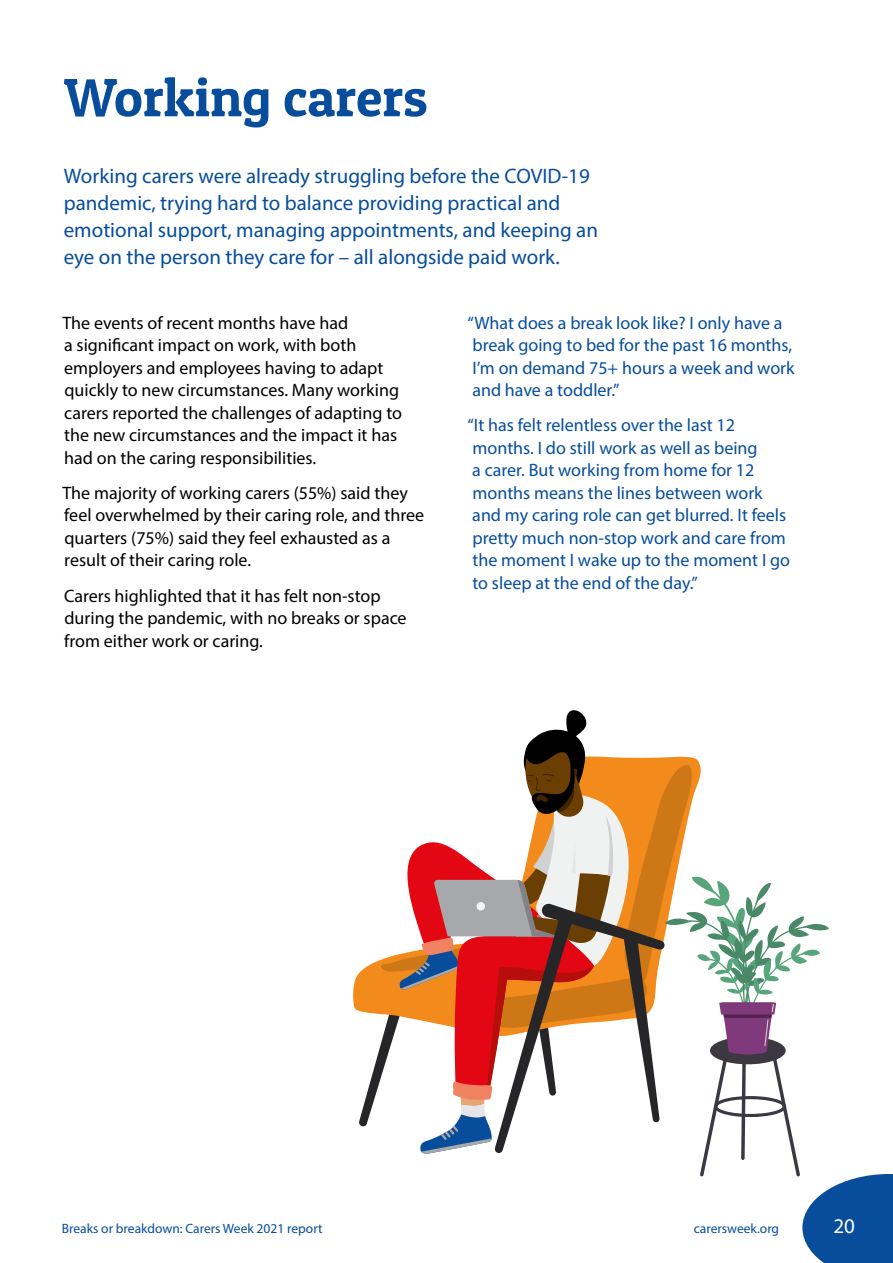
<style>
.page{position:relative;width:893px;height:1263px;background:#fff}
.page>*{position:absolute;margin:0;border:0;box-sizing:border-box;transform-origin:0 0}
.t1{font:54px "Patua One";color:#074d9b}
.t2{font:21px/27px "Myriad Pro";color:#074d9b}
.t3{font:21px "Myriad Pro";color:#fff}
.t4{font:18px/22.5px "Myriad Pro";color:#000}
.t5{font:18px/22.5px "Myriad Pro";color:#074d9b}
.t6{font:13.5px "Myriad Pro";color:#074d9b}
</style>
<div class="page">
<svg style="left:359px;top:710px;width:534px;height:553px"></svg>
<h1 class="t1" style="left:64px;top:64px;width:365px">Working carers</h1>
<p class="t2" style="left:64px;top:162px;width:536px">Working carers were already struggling before the COVID-19 pandemic, trying hard to balance providing practical and emotional support, managing appointments, and keeping an eye on the person they care for – all alongside paid work.</p>
<p class="t4" style="left:62px;top:311px;width:341px">The events of recent months have had<br>a significant impact on work, with both employers and employees having to adapt quickly to new circumstances. Many working carers reported the challenges of adapting to the new circumstances and the impact it has had on the caring responsibilities.</p>
<p class="t4" style="left:62px;top:481px;width:363px">The majority of working carers (55%) said they feel overwhelmed by their caring role, and three quarters (75%) said they feel exhausted as a result of their caring role.</p>
<p class="t4" style="left:64px;top:584px;width:344px">Carers highlighted that it has felt non-stop during the pandemic, with no breaks or space from either work or caring.</p>
<p class="t5" style="left:467px;top:311px;width:329px">“What does a break look like? I only have a break going to bed for the past 16 months, I’m on demand 75+ hours a week and work and have a toddler.”</p>
<p class="t5" style="left:467px;top:414px;width:324px">“It has felt relentless over the last 12 months. I do still work as well as being<br>a carer. But working from home for 12 months means the lines between work and my caring role can get blurred. It feels pretty much non-stop work and care from the moment I wake up to the moment I go to sleep at the end of the day.”</p>
<p class="t6" style="left:62px;top:1220px;width:262px">Breaks or breakdown: Carers Week 2021 report</p>
<p class="t6" style="left:694px;top:1220px;width:87px">carersweek.org</p>
<p class="t3" style="left:833px;top:1213px;width:23px">20</p>
</div>
